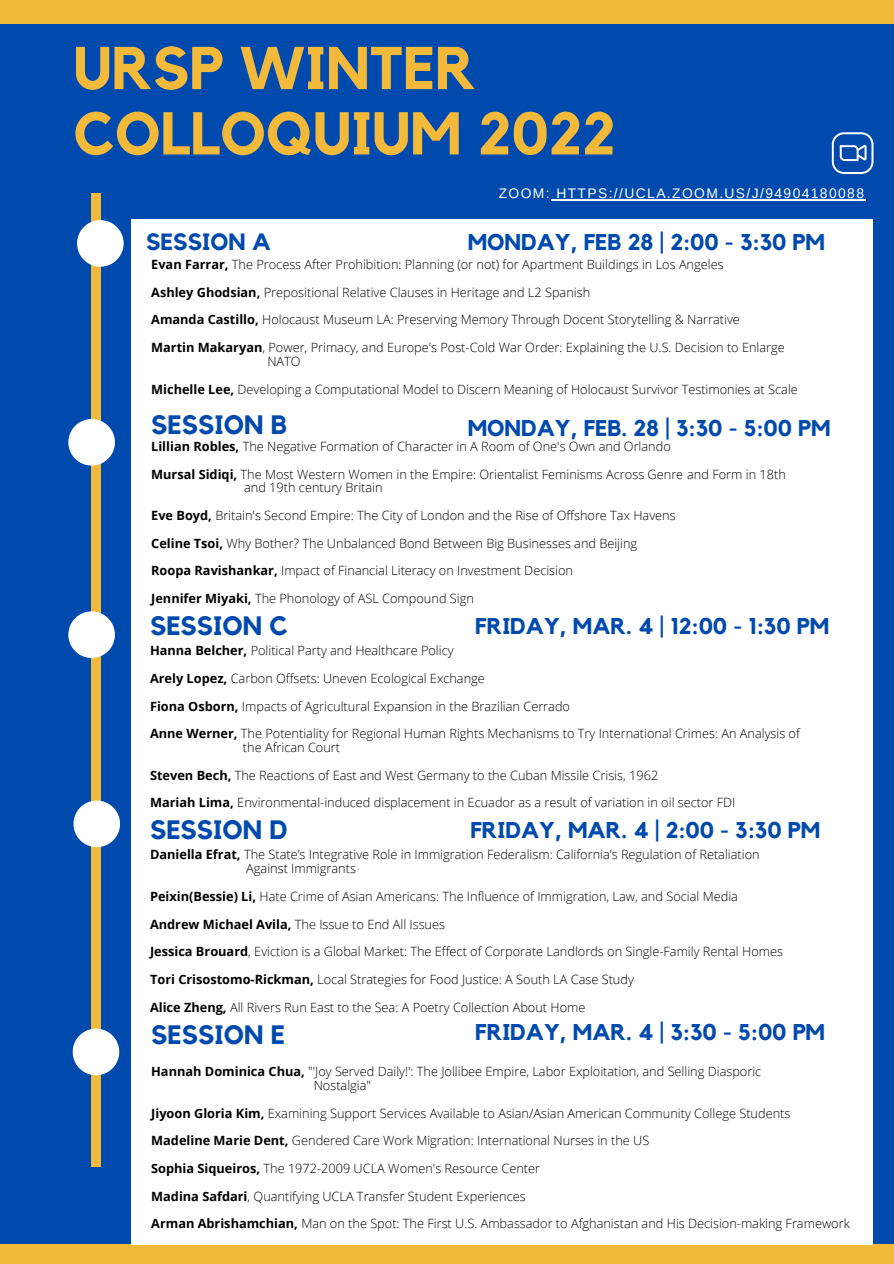
<style>
.page{position:relative;width:894px;height:1264px;background:#fff}
.page>*{position:absolute;margin:0;border:0;box-sizing:border-box;transform-origin:0 0}
.t1{font:700 59.55px/65.2px "Kollektif";color:#f2b93a}
.t2{font:700 26.55px "Kollektif";color:#004aad}
.t3{font:700 23.55px "Kollektif";color:#004aad}
.t4{font:700 22.65px "Kollektif";color:#004aad}
.t5{font:13.8px "Arimo";letter-spacing:.1em;color:#fff}
.t6{font:300 12.75px "Open Sans";color:#000}
.s1{font-weight:700}
</style>
<div class="page">
<div style="left:0;top:0;width:893px;height:1263px;background:#004aad"></div>
<div style="left:92px;top:193px;width:9px;height:973px;background:#f2b93a"></div>
<svg style="left:68px;top:419px;width:47px;height:46px"></svg>
<svg style="left:68px;top:611px;width:47px;height:47px"></svg>
<svg style="left:73px;top:800px;width:47px;height:47px"></svg>
<svg style="left:73px;top:1028px;width:46px;height:47px"></svg>
<svg style="left:77px;top:220px;width:47px;height:47px"></svg>
<div style="left:0;top:1244px;width:893px;height:19px;background:#f2b93a"></div>
<div style="left:0;top:0;width:893px;height:24px;background:#f2b93a"></div>
<svg style="left:831px;top:132px;width:42px;height:42px"></svg>
<div style="left:132px;top:219px;width:740px;height:1025px;background:#fff"></div>
<hr style="left:551px;top:199px;width:314px;height:1px;background:#fff">
<p class="t1" style="left:73px;top:38px;width:543px">URSP WINTER<br>COLLOQUIUM 2022</p>
<p class="t5" style="left:498px;top:186px;width:366px">ZOOM: HTTPS://UCLA.ZOOM.US/J/94904180088</p>
<p class="t4" style="left:467px;top:232px;width:359px">MONDAY, FEB 28 | 2:00 - 3:30 PM</p>
<p class="t6" style="left:151px;top:255px;width:573px"><span class="s1">Evan Farrar,</span> The Process After Prohibition: Planning (or not) for Apartment Buildings in Los Angeles</p>
<p class="t6" style="left:151px;top:283px;width:440px"><span class="s1">Ashley Ghodsian,</span> Prepositional Relative Clauses in Heritage and L2 Spanish</p>
<p class="t6" style="left:151px;top:311px;width:590px"><span class="s1">Amanda Castillo,</span> Holocaust Museum LA: Preserving Memory Through Docent Storytelling &amp; Narrative</p>
<p class="t6" style="left:151px;top:338px;width:635px"><span class="s1">Martin Makaryan</span>, Power, Primacy, and Europe's Post-Cold War Order: Explaining the U.S. Decision to Enlarge</p>
<p class="t6" style="left:267px;top:352px;width:35px">NATO</p>
<p class="t6" style="left:151px;top:380px;width:648px"><span class="s1">Michelle Lee,</span> Developing a Computational Model to Discern Meaning of Holocaust Survivor Testimonies at Scale</p>
<p class="t4" style="left:467px;top:417px;width:364px">MONDAY, FEB. 28 | 3:30 - 5:00 PM</p>
<p class="t6" style="left:151px;top:437px;width:521px"><span class="s1">Lillian Robles,</span> The Negative Formation of Character in A Room of One's Own and Orlando</p>
<p class="t6" style="left:151px;top:465px;width:636px"><span class="s1">Mursal Sidiqi,</span> The Most Western Women in the Empire: Orientalist Feminisms Across Genre and Form in 18th</p>
<p class="t6" style="left:244px;top:479px;width:140px">and 19th century Britain</p>
<p class="t6" style="left:151px;top:506px;width:525px"><span class="s1">Eve Boyd,</span> Britain's Second Empire: The City of London and the Rise of Offshore Tax Havens</p>
<p class="t6" style="left:151px;top:534px;width:487px"><span class="s1">Celine Tsoi,</span> Why Bother? The Unbalanced Bond Between Big Businesses and Beijing</p>
<p class="t6" style="left:151px;top:562px;width:423px"><span class="s1">Roopa Ravishankar,</span> Impact of Financial Literacy on Investment Decision</p>
<p class="t6" style="left:151px;top:589px;width:324px"><span class="s1">Jennifer Miyaki,</span> The Phonology of ASL Compound Sign</p>
<p class="t6" style="left:150px;top:641px;width:305px"><span class="s1">Hanna Belcher,</span> Political Party and Healthcare Policy</p>
<p class="t6" style="left:150px;top:669px;width:336px"><span class="s1">Arely Lopez,</span> Carbon Offsets: Uneven Ecological Exchange</p>
<p class="t6" style="left:150px;top:697px;width:421px"><span class="s1">Fiona Osborn,</span> Impacts of Agricultural Expansion in the Brazilian Cerrado</p>
<p class="t6" style="left:150px;top:724px;width:651px"><span class="s1">Anne Werner,</span> The Potentiality for Regional Human Rights Mechanisms to Try International Crimes: An Analysis of</p>
<p class="t6" style="left:243px;top:738px;width:99px">the African Court</p>
<p class="t6" style="left:150px;top:766px;width:509px"><span class="s1">Steven Bech,</span> The Reactions of East and West Germany to the Cuban Missile Crisis, 1962</p>
<p class="t6" style="left:150px;top:793px;width:586px"><span class="s1">Mariah Lima,</span> Environmental-induced displacement in Ecuador as a result of variation in oil sector FDI</p>
<p class="t3" style="left:146px;top:231px;width:126px">SESSION A</p>
<p class="t2" style="left:151px;top:413px;width:137px">SESSION B</p>
<p class="t4" style="left:475px;top:615px;width:355px">FRIDAY, MAR. 4 | 12:00 - 1:30 PM</p>
<p class="t2" style="left:150px;top:613px;width:139px">SESSION C</p>
<p class="t2" style="left:150px;top:817px;width:139px">SESSION D</p>
<p class="t4" style="left:470px;top:819px;width:351px">FRIDAY, MAR. 4 | 2:00 - 3:30 PM</p>
<p class="t6" style="left:150px;top:845px;width:611px"><span class="s1">Daniella Efrat,</span> The State’s Integrative Role in Immigration Federalism: California’s Regulation of Retaliation</p>
<p class="t6" style="left:246px;top:859px;width:111px">Against Immigrants</p>
<p class="t6" style="left:150px;top:887px;width:589px"><span class="s1">Peixin(Bessie) Li,</span> Hate Crime of Asian Americans: The Influence of Immigration, Law, and Social Media</p>
<p class="t6" style="left:150px;top:915px;width:296px"><span class="s1">Andrew Michael Avila,</span> The Issue to End All Issues</p>
<p class="t6" style="left:150px;top:942px;width:634px"><span class="s1">Jessica Brouard</span>, Eviction is a Global Market: The Effect of Corporate Landlords on Single-Family Rental Homes</p>
<p class="t6" style="left:150px;top:970px;width:485px"><span class="s1">Tori Crisostomo-Rickman,</span> Local Strategies for Food Justice: A South LA Case Study</p>
<p class="t6" style="left:150px;top:997px;width:437px"><span class="s1">Alice Zheng,</span> All Rivers Run East to the Sea: A Poetry Collection About Home</p>
<p class="t2" style="left:151px;top:1022px;width:135px">SESSION E</p>
<p class="t4" style="left:475px;top:1022px;width:351px">FRIDAY, MAR. 4 | 3:30 - 5:00 PM</p>
<p class="t6" style="left:151px;top:1062px;width:611px"><span class="s1">Hannah Dominica Chua,</span> "'Joy Served Daily!': The Jollibee Empire, Labor Exploitation, and Selling Diasporic</p>
<p class="t6" style="left:314px;top:1076px;width:59px">Nostalgia"</p>
<p class="t6" style="left:151px;top:1103px;width:640px"><span class="s1">Jiyoon Gloria Kim,</span> Examining Support Services Available to Asian/Asian American Community College Students</p>
<p class="t6" style="left:151px;top:1131px;width:499px"><span class="s1">Madeline Marie Dent,</span> Gendered Care Work Migration: International Nurses in the US</p>
<p class="t6" style="left:151px;top:1159px;width:390px"><span class="s1">Sophia Siqueiros,</span> The 1972-2009 UCLA Women's Resource Center</p>
<p class="t6" style="left:151px;top:1186px;width:376px"><span class="s1">Madina Safdari</span>, Quantifying UCLA Transfer Student Experiences</p>
<p class="t6" style="left:151px;top:1214px;width:700px"><span class="s1">Arman Abrishamchian,</span> Man on the Spot: The First U.S. Ambassador to Afghanistan and His Decision-making Framework</p>
</div>
